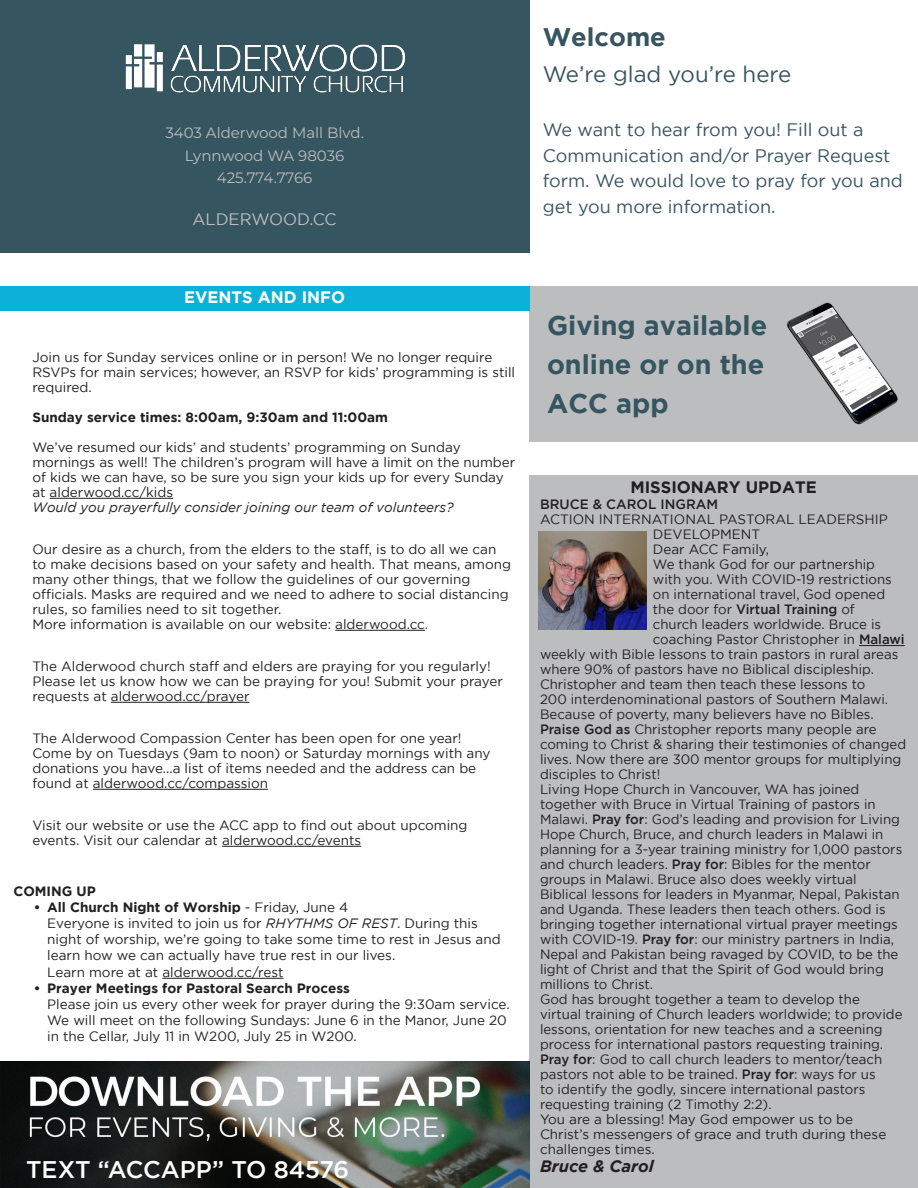
<style>
.page{position:relative;width:918px;height:1188px;background:#fff}
.page>*{position:absolute;margin:0;border:0;box-sizing:border-box;transform-origin:0 0}
.t1{font:700 27px/39px "Gotham";color:#355560}
.t2{font:700 25.5px "Gotham";color:#375461}
.t3{font:500 24px "Gotham";color:#fff}
.t4{font:22.35px "Gotham";color:#375461}
.t5{font:18px/25.5px "Gotham";color:#375461}
.t6{font:700 16.5px "Gotham";color:#231f20}
.t7{font:700 16.5px "Gotham";color:#fff}
.t8{font:16.5px "Gotham";color:#bdbebe}
.t9{font:italic 700 16.5px "Gotham";color:#231f20}
.t10{font:15px "Montserrat";color:#bdbebe}
.t11{font:13.5px/15px "Gotham";color:#231f20}
.t12{font:italic 13.5px "Gotham";color:#231f20}
.t13{font:700 13.5px "Gotham";color:#231f20}
.t14{font:500 13.5px "Gotham";color:#231f20}
.s1{font-weight:700}
.s2{font-style:italic}
.s3{font-weight:400}
.s4{font-weight:500}
</style>
<div class="page">
<div style="left:529px;top:475px;width:389px;height:713px;background:#bcbdbf"></div>
<hr style="left:859px;top:645px;width:46px;height:1px;background:#231f20">
<img style="left:538px;top:532px;width:108px;height:97px">
<div style="left:529px;top:286px;width:389px;height:155px;background:#bcbdbf"></div>
<img style="left:786px;top:302px;width:112px;height:123px">
<img style="left:0;top:1061px;width:529px;height:127px">
<div style="left:0;top:0;width:529px;height:252px;background:#355560"></div>
<img style="left:125px;top:44px;width:281px;height:49px">
<hr style="left:50px;top:498px;width:123px;height:1px;background:#231f20">
<hr style="left:335px;top:630px;width:90px;height:1px;background:#231f20">
<hr style="left:111px;top:702px;width:138px;height:1px;background:#231f20">
<hr style="left:93px;top:789px;width:175px;height:1px;background:#231f20">
<hr style="left:222px;top:846px;width:139px;height:1px;background:#231f20">
<hr style="left:162px;top:978px;width:122px;height:1px;background:#231f20">
<div style="left:0;top:286px;width:529px;height:24px;background:#0bb1d9"></div>
<p class="t10" style="left:165px;top:123px;width:200px">3403 Alderwood Mall Blvd.</p>
<p class="t10" style="left:185px;top:145px;width:161px">Lynnwood WA 98036</p>
<p class="t10" style="left:217px;top:168px;width:97px">425.774.7766</p>
<p class="t8" style="left:193px;top:210px;width:146px">ALDERWOOD.CC</p>
<p class="t2" style="left:543px;top:22px;width:125px">Welcome</p>
<p class="t4" style="left:543px;top:62px;width:250px">We’re glad you’re here</p>
<p class="t5" style="left:543px;top:117px;width:362px">We want to hear from you! Fill out a Communication and/or Prayer Request form. We would love to pray for you and get you more information.</p>
<p class="t7" style="left:184px;top:287px;width:163px">EVENTS AND INFO</p>
<p class="t11" style="left:32px;top:349px;width:484px">Join us for Sunday services online or in person! We no longer require<br>RSVPs for main services; however, an RSVP for kids’ programming is still required.</p>
<p class="t13" style="left:32px;top:409px;width:357px">Sunday service times: 8:00am, 9:30am and 11:00am</p>
<p class="t11" style="left:32px;top:439px;width:484px">We’ve resumed our kids’ and students’ programming on Sunday mornings as well! The children’s program will have a limit on the number of kids we can have, so be sure you sign your kids up for every Sunday at alderwood.cc/kids</p>
<p class="t12" style="left:32px;top:499px;width:423px">Would you prayerfully consider joining our team of volunteers?</p>
<p class="t11" style="left:32px;top:541px;width:480px">Our desire as a church, from the elders to the staff, is to do all we can to make decisions based on your safety and health. That means, among many other things, that we follow the guidelines of our governing officials. Masks are required and we need to adhere to social distancing rules, so families need to sit together.</p>
<p class="t11" style="left:32px;top:616px;width:397px">More information is available on our website: alderwood.cc.</p>
<p class="t11" style="left:32px;top:658px;width:472px">The Alderwood church staff and elders are praying for you regularly!<br>Please let us know how we can be praying for you! Submit your prayer requests at alderwood.cc/prayer</p>
<p class="t11" style="left:32px;top:730px;width:460px">The Alderwood Compassion Center has been open for one year!<br>Come by on Tuesdays (9am to noon) or Saturday mornings with any donations you have...a list of items needed and the address can be found at alderwood.cc/compassion</p>
<p class="t11" style="left:32px;top:817px;width:437px">Visit our website or use the ACC app to find out about upcoming events. Visit our calendar at alderwood.cc/events</p>
<p class="t13" style="left:14px;top:883px;width:84px">COMING UP</p>
<p class="t11" style="left:47px;top:899px;width:455px;line-height:16.2px;text-indent:-14px"><span class="s1">• All Church Night of Worship</span> - Friday, June 4<br>Everyone is invited to join us for <span class="s2">RHYTHMS OF REST</span>. During this night of worship, we’re going to take some time to rest in Jesus and learn how we can actually have true rest in our lives.<br>Learn more at at alderwood.cc/rest</p>
<p class="t11" style="left:47px;top:980px;width:464px;line-height:16.2px;text-indent:-14px"><span class="s1">• Prayer Meetings for Pastoral Search Process<br></span>Please join us every other week for prayer during the 9:30am service.<br>We will meet on the following Sundays: June 6 in the Manor, June 20 in the Cellar, July 11 in W200, July 25 in W200.</p>
<p class="t3" style="left:26px;top:1156px;width:325px">TEXT “ACCAPP” TO 84576</p>
<p class="t1" style="left:547px;top:305px;width:222px">Giving available</p>
<p class="t1" style="left:547px;top:344px;width:219px">online or on the<br>ACC app</p>
<p class="t6" style="left:630px;top:477px;width:188px">MISSIONARY UPDATE</p>
<p class="t14" style="left:540px;top:496px;width:180px">BRUCE &amp; CAROL INGRAM</p>
<p class="t11" style="left:653px;top:511px;width:236px;text-indent:-113px">ACTION INTERNATIONAL PASTORAL LEADERSHIP<br>DEVELOPMENT</p>
<p class="t11" style="left:653px;top:541px;width:118px">Dear ACC Family,</p>
<p class="t11" style="left:653px;top:556px;width:224px">We thank God for our partnership</p>
<p class="t11" style="left:653px;top:571px;width:240px">with you. With COVID-19 restrictions</p>
<p class="t11" style="left:653px;top:586px;width:234px">on international travel, God opened</p>
<p class="t14" style="left:653px;top:601px;width:203px"><span class="s3">the door for</span> Virtual Training <span class="s3">of</span></p>
<p class="t11" style="left:653px;top:616px;width:230px">church leaders worldwide. Bruce is</p>
<p class="t11" style="left:653px;top:631px;width:253px">coaching Pastor Christopher in <span class="s4">Malawi</span></p>
<p class="t11" style="left:540px;top:646px;width:360px">weekly with Bible lessons to train pastors in rural areas</p>
<p class="t11" style="left:540px;top:661px;width:336px">where 90% of pastors have no Biblical discipleship.</p>
<p class="t11" style="left:540px;top:676px;width:327px">Christopher and team then teach these lessons to</p>
<p class="t11" style="left:540px;top:691px;width:350px">200 interdenominational pastors of Southern Malawi.</p>
<p class="t11" style="left:540px;top:706px;width:335px">Because of poverty, many believers have no Bibles.</p>
<p class="t11" style="left:540px;top:721px;width:338px"><span class="s4">Praise God as</span> Christopher reports many people are</p>
<p class="t11" style="left:540px;top:736px;width:368px">coming to Christ &amp; sharing their testimonies of changed</p>
<p class="t11" style="left:540px;top:751px;width:363px">lives. Now there are 300 mentor groups for multiplying</p>
<p class="t11" style="left:540px;top:766px;width:122px">disciples to Christ!</p>
<p class="t11" style="left:540px;top:781px;width:364px">Living Hope Church in Vancouver, WA has joined together with Bruce in Virtual Training of pastors in Malawi. <span class="s4">Pray for</span>: God’s leading and provision for Living Hope Church, Bruce, and church leaders in Malawi in planning for a 3-year training ministry for 1,000 pastors and church leaders. <span class="s4">Pray for</span>: Bibles for the mentor groups in Malawi. Bruce also does weekly virtual Biblical lessons for leaders in Myanmar, Nepal, Pakistan and Uganda. These leaders then teach others. God is bringing together international virtual prayer meetings with COVID-19. <span class="s4">Pray for</span>: our ministry partners in India, Nepal and Pakistan being ravaged by COVID, to be the light of Christ and that the Spirit of God would bring millions to Christ.</p>
<p class="t11" style="left:540px;top:991px;width:364px">God has brought together a team to develop the virtual training of Church leaders worldwide; to provide lessons, orientation for new teaches and a screening process for international pastors requesting training.<br><span class="s4">Pray for</span>: God to call church leaders to mentor/teach pastors not able to be trained. <span class="s4">Pray for</span>: ways for us<br>to identify the godly, sincere international pastors requesting training (2 Timothy 2:2).</p>
<p class="t11" style="left:540px;top:1111px;width:348px">You are a blessing! May God empower us to be<br>Christ’s messengers of grace and truth during these challenges times.</p>
<p class="t9" style="left:540px;top:1156px;width:115px">Bruce &amp; Carol</p>
</div>
